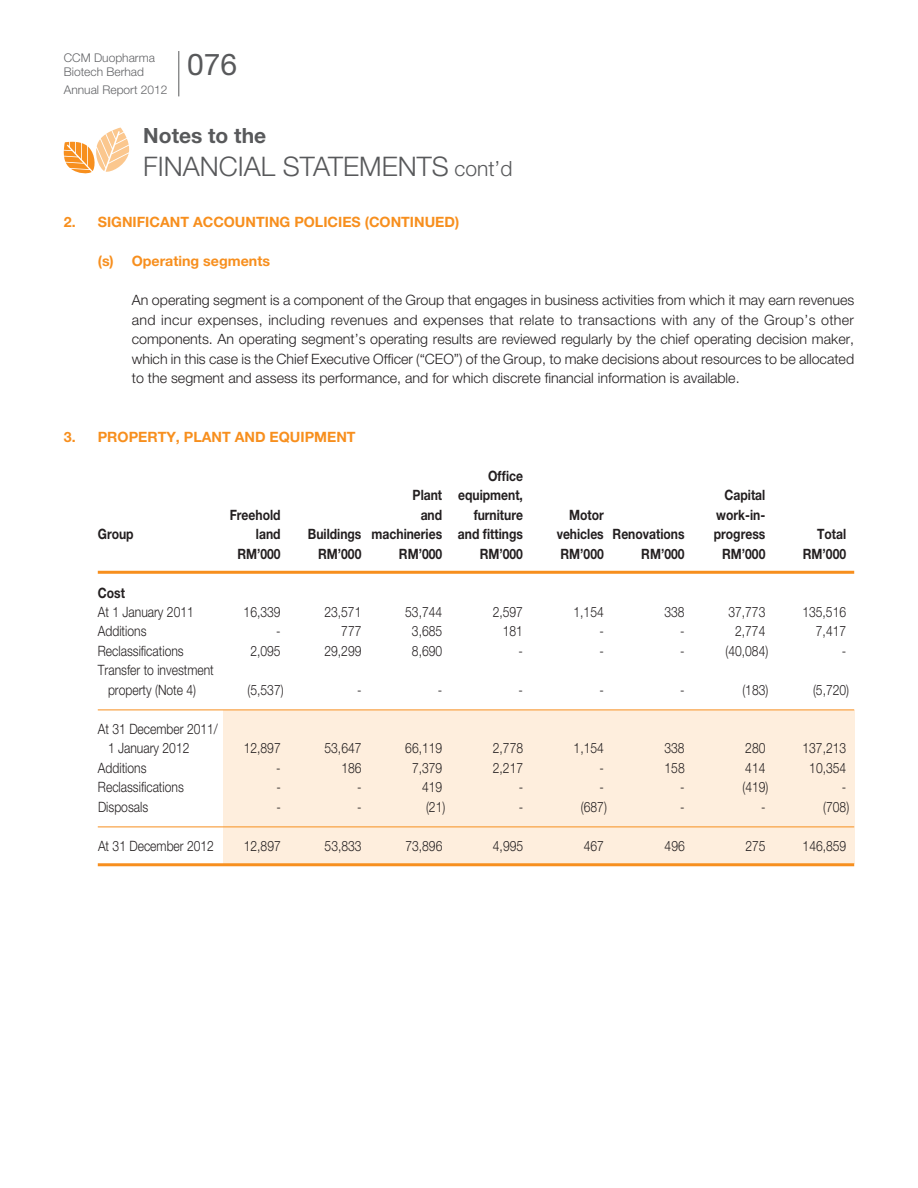
<style>
.page{position:relative;width:918px;height:1188px;background:#fff}
.page>*{position:absolute;margin:0;border:0;box-sizing:border-box;transform-origin:0 0}
.t1{font:30px "Helvetica Neue LT Std";color:#58595b}
.t2{font:300 27px "Helvetica Neue LT Std";color:#58595b}
.t3{font:700 21px "Helvetica Neue LT Std";color:#58595b}
.t4{font:300 14.25px/19.5px "Helvetica Neue LT Std";color:#231f20;text-align:justify}
.t5{font:300 14.25px/19.5px "Helvetica Neue LT Std";color:#231f20;scale:.85 1}
.t6{font:700 14.25px/19.5px "Helvetica Neue LT Std";color:#231f20;text-align:right;scale:.85 1}
.t7{font:700 14.25px "Helvetica Neue LT Std";color:#f78f1e}
.t8{font:300 12px/14.4px "Helvetica Neue LT Std";color:#636467}
.s1{font-size:21px}
</style>
<div class="page">
<div style="left:223px;top:710px;width:631px;height:153px;background:#feeedd"></div>
<hr style="left:98px;top:571px;width:756px;height:3px;background:#f78f1e">
<hr style="left:98px;top:710px;width:756px;height:1px;background:#f78f1e">
<hr style="left:98px;top:827px;width:756px;height:1px;background:#f78f1e">
<hr style="left:98px;top:863px;width:756px;height:3px;background:#f78f1e">
<svg style="left:64px;top:128px;width:65px;height:46px"></svg>
<hr style="left:179px;top:51px;width:1px;height:45px;background:#58595b">
<p class="t8" style="left:64px;top:50px;width:93px">CCM Duopharma<br>Biotech Berhad</p>
<p class="t8" style="left:64px;top:82px;width:105px">Annual Report 2012</p>
<h1 class="t1" style="left:187px;top:46px;width:52px">076</h1>
<h3 class="t3" style="left:143px;top:122px;width:124px">Notes to the</h3>
<h2 class="t2" style="left:143px;top:149px;width:371px">FINANCIAL STATEMENTS <span class="s1">cont’d</span></h2>
<p class="t7" style="left:64px;top:213px;width:397px">2. Significant accounting policies (continued)</p>
<p class="t7" style="left:98px;top:252px;width:174px">(s) O perating segments</p>
<p class="t4" style="left:132px;top:290px;width:724px">An operating segment is a component of the Group that engages in business activities from which it may earn revenues and incur expenses, including revenues and expenses that relate to transactions with any of the Group’s other components. An operating segment’s operating results are reviewed regularly by the chief operating decision maker, which in this case is the Chief Executive Officer (“CEO</p>
<p class="t4" style="left:132px;top:348px;width:724px;text-indent:322px">”) of the Group, to make decisions about resources to be allocated to the segment and assess its performance, and for which discrete financial information is available.</p>
<p class="t7" style="left:64px;top:428px;width:293px">3. Property, plant and equipm ent</p>
<p class="t6" style="left:442px;top:465px;width:14px">O</p>
<p class="t6" style="left:413px;top:465px;width:131px">ffice<br>Plant equipment,</p>
<p class="t6" style="left:685px;top:485px;width:16px">C</p>
<p class="t6" style="left:734px;top:485px;width:39px">apital</p>
<p class="t6" style="left:237px;top:504px;width:53px">reehold</p>
<p class="t6" style="left:421px;top:504px;width:27px">and</p>
<p class="t6" style="left:474px;top:504px;width:60px">furniture</p>
<p class="t6" style="left:569px;top:504px;width:42px">Motor</p>
<p class="t6" style="left:716px;top:504px;width:59px">work-in-</p>
<p class="t6" style="left:98px;top:524px;width:44px">Group</p>
<p class="t6" style="left:256px;top:524px;width:31px">land</p>
<p class="t6" style="left:308px;top:524px;width:255px">Buildings machineries and fittings</p>
<p class="t6" style="left:557px;top:524px;width:152px">vehicles Renovations</p>
<p class="t6" style="left:714px;top:524px;width:97px">progress T</p>
<p class="t6" style="left:824px;top:524px;width:27px">otal</p>
<p class="t6" style="left:246px;top:543px;width:69px">M’000 R</p>
<p class="t6" style="left:327px;top:543px;width:69px">M’000 R</p>
<p class="t6" style="left:408px;top:543px;width:69px">M’000 R</p>
<p class="t6" style="left:488px;top:543px;width:69px">M’000 R</p>
<p class="t6" style="left:569px;top:543px;width:69px">M’000 R</p>
<p class="t6" style="left:650px;top:543px;width:69px">M’000 R</p>
<p class="t6" style="left:731px;top:543px;width:69px">M’000 R</p>
<p class="t6" style="left:812px;top:543px;width:42px">M’000</p>
<p class="t6" style="left:64px;top:582px;width:27px">C</p>
<p class="t6" style="left:107px;top:582px;width:23px">ost</p>
<p class="t5" style="left:98px;top:602px;width:115px">At 1 January 2011</p>
<p class="t5" style="left:244px;top:602px;width:45px">16,339</p>
<p class="t5" style="left:324px;top:602px;width:45px">23,571</p>
<p class="t5" style="left:405px;top:602px;width:45px">53,744</p>
<p class="t5" style="left:493px;top:602px;width:37px">2,597</p>
<p class="t5" style="left:574px;top:602px;width:37px">1,154</p>
<p class="t5" style="left:664px;top:602px;width:25px">338</p>
<p class="t5" style="left:728px;top:602px;width:45px">37,773</p>
<p class="t5" style="left:802px;top:602px;width:53px">135,516</p>
<p class="t5" style="left:98px;top:621px;width:59px">Additions</p>
<p class="t5" style="left:276px;top:621px;width:7px">-</p>
<p class="t5" style="left:341px;top:621px;width:25px">777</p>
<p class="t5" style="left:412px;top:621px;width:37px">3,685</p>
<p class="t5" style="left:503px;top:621px;width:25px">181</p>
<p class="t5" style="left:599px;top:621px;width:7px">-</p>
<p class="t5" style="left:680px;top:621px;width:7px">-</p>
<p class="t5" style="left:735px;top:621px;width:37px">2,774</p>
<p class="t5" style="left:816px;top:621px;width:37px">7,417</p>
<p class="t5" style="left:64px;top:641px;width:26px">R</p>
<p class="t5" style="left:106px;top:641px;width:93px">eclassifications</p>
<p class="t5" style="left:250px;top:641px;width:37px">2,095</p>
<p class="t5" style="left:324px;top:641px;width:45px">29,299</p>
<p class="t5" style="left:412px;top:641px;width:37px">8,690</p>
<p class="t5" style="left:519px;top:641px;width:7px">-</p>
<p class="t5" style="left:599px;top:641px;width:7px">-</p>
<p class="t5" style="left:680px;top:641px;width:7px">-</p>
<p class="t5" style="left:726px;top:641px;width:52px">(40,084)</p>
<p class="t5" style="left:842px;top:641px;width:7px">-</p>
<p class="t5" style="left:64px;top:660px;width:26px">T</p>
<p class="t5" style="left:105px;top:660px;width:130px">ransfer to investment property (Note 4)</p>
<p class="t5" style="left:248px;top:680px;width:44px">(5,537)</p>
<p class="t5" style="left:357px;top:680px;width:7px">-</p>
<p class="t5" style="left:438px;top:680px;width:7px">-</p>
<p class="t5" style="left:519px;top:680px;width:7px">-</p>
<p class="t5" style="left:599px;top:680px;width:7px">-</p>
<p class="t5" style="left:680px;top:680px;width:7px">-</p>
<p class="t5" style="left:742px;top:680px;width:32px">(183)</p>
<p class="t5" style="left:813px;top:680px;width:44px">(5,720)</p>
<p class="t5" style="left:108px;top:719px;width:131px;text-indent:-10px">At 31 December 2011/<br>1 January 2012</p>
<p class="t5" style="left:244px;top:738px;width:45px">12,897</p>
<p class="t5" style="left:325px;top:738px;width:45px">53,647</p>
<p class="t5" style="left:405px;top:738px;width:45px">66,119</p>
<p class="t5" style="left:493px;top:738px;width:37px">2,778</p>
<p class="t5" style="left:574px;top:738px;width:37px">1,154</p>
<p class="t5" style="left:665px;top:738px;width:25px">338</p>
<p class="t5" style="left:745px;top:738px;width:25px">280</p>
<p class="t5" style="left:803px;top:738px;width:53px">137,213</p>
<p class="t5" style="left:98px;top:758px;width:59px">Additions</p>
<p class="t5" style="left:276px;top:758px;width:7px">-</p>
<p class="t5" style="left:341px;top:758px;width:25px">186</p>
<p class="t5" style="left:412px;top:758px;width:37px">7,379</p>
<p class="t5" style="left:493px;top:758px;width:37px">2,217</p>
<p class="t5" style="left:599px;top:758px;width:7px">-</p>
<p class="t5" style="left:665px;top:758px;width:25px">158</p>
<p class="t5" style="left:745px;top:758px;width:25px">414</p>
<p class="t5" style="left:809px;top:758px;width:45px">10,354</p>
<p class="t5" style="left:64px;top:777px;width:26px">R</p>
<p class="t5" style="left:106px;top:777px;width:93px">eclassifications</p>
<p class="t5" style="left:276px;top:777px;width:7px">-</p>
<p class="t5" style="left:357px;top:777px;width:7px">-</p>
<p class="t5" style="left:422px;top:777px;width:25px">419</p>
<p class="t5" style="left:519px;top:777px;width:7px">-</p>
<p class="t5" style="left:599px;top:777px;width:7px">-</p>
<p class="t5" style="left:680px;top:777px;width:7px">-</p>
<p class="t5" style="left:742px;top:777px;width:32px">(419)</p>
<p class="t5" style="left:842px;top:777px;width:7px">-</p>
<p class="t5" style="left:98px;top:797px;width:61px">Disposals</p>
<p class="t5" style="left:276px;top:797px;width:7px">-</p>
<p class="t5" style="left:357px;top:797px;width:7px">-</p>
<p class="t5" style="left:426px;top:797px;width:24px">(21)</p>
<p class="t5" style="left:519px;top:797px;width:7px">-</p>
<p class="t5" style="left:581px;top:797px;width:32px">(687)</p>
<p class="t5" style="left:680px;top:797px;width:7px">-</p>
<p class="t5" style="left:761px;top:797px;width:7px">-</p>
<p class="t5" style="left:823px;top:797px;width:32px">(708)</p>
<p class="t5" style="left:98px;top:836px;width:138px">At 31 December 2012</p>
<p class="t5" style="left:244px;top:836px;width:45px">12,897</p>
<p class="t5" style="left:325px;top:836px;width:45px">53,833</p>
<p class="t5" style="left:405px;top:836px;width:45px">73,896</p>
<p class="t5" style="left:493px;top:836px;width:37px">4,995</p>
<p class="t5" style="left:584px;top:836px;width:25px">467</p>
<p class="t5" style="left:665px;top:836px;width:25px">496</p>
<p class="t5" style="left:745px;top:836px;width:25px">275</p>
<p class="t5" style="left:803px;top:836px;width:53px">146,859</p>
</div>
